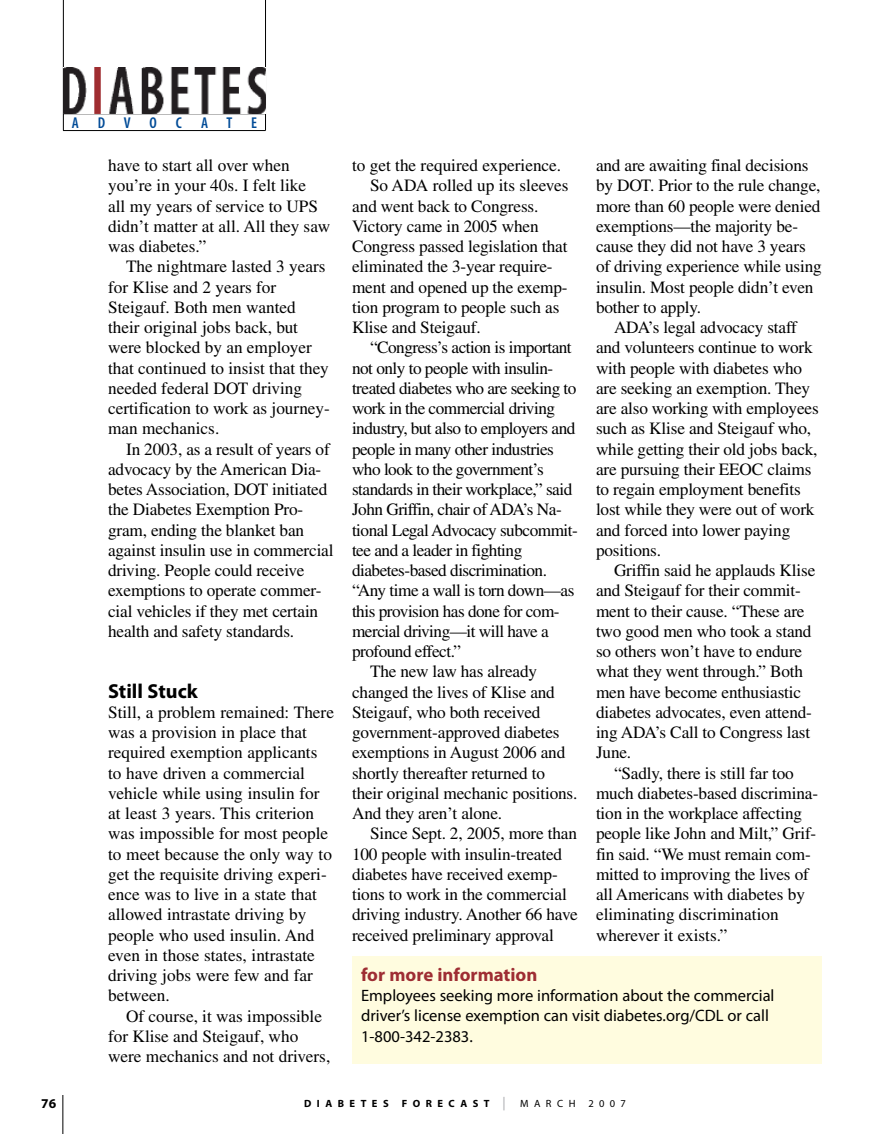
<style>
.page{position:relative;width:885px;height:1134px;background:#fff}
.page>*{position:absolute;margin:0;border:0;box-sizing:border-box;transform-origin:0 0}
.t1{font:700 20.25px "Myriad Pro";color:#000}
.t2{font:700 18.75px "Myriad Pro";color:#9e2d33}
.t3{font:17.25px/20.2px "Times";letter-spacing:-.01em;color:#000}
.t4{font:17.25px "Times";letter-spacing:-.03em;color:#000}
.t5{font:16.5px/20.2px "Myriad Pro";color:#000}
.t6{font:600 condensed 15.75px "Myriad Pro";letter-spacing:1.195em;color:#004b97}
.t7{font:700 13.5px "Myriad Pro";color:#000}
.t8{font:700 10.5px "Myriad Pro";letter-spacing:.52em;color:#000}
.s1{font-weight:400;font-size:13.5px;color:#a7a9ac}
.s2{font-weight:400}
</style>
<div class="page">
<hr style="left:63px;top:1095px;width:1px;height:39px;background:#000">
<hr style="left:63px;top:0;width:1px;height:130px;background:#000">
<hr style="left:265px;top:0;width:1px;height:130px;background:#000">
<hr style="left:63px;top:130px;width:202px;height:1px;background:#000">
<hr style="left:63px;top:114px;width:202px;height:1px;background:#000">
<img style="left:63px;top:67px;width:202px;height:47px">
<div style="left:352px;top:956px;width:469px;height:108px;background:#fffcdf"></div>
<p class="t6" style="left:72px;top:113px;width:33px">A D</p>
<p class="t6" style="left:124px;top:113px;width:109px">VOCAT</p>
<p class="t6" style="left:251px;top:113px;width:7px">E</p>
<p class="t3" style="left:108px;top:155px;width:223px">have to start all over when you’re in your 40s. I felt like<br>all my years of service to UPS didn’t matter at all. All they saw was diabetes.”</p>
<p class="t3" style="left:108px;top:256px;width:223px;text-indent:18px">The nightmare lasted 3 years for Klise and 2 years for<br>Steigauf. Both men wanted their original jobs back, but were blocked by an employer that continued to insist that they needed federal DOT driving certification to work as journey&shy;man mechanics.</p>
<p class="t3" style="left:108px;top:439px;width:227px;text-indent:18px">In 2003, as a result of years of advocacy by the American Dia&shy;betes Association, DOT initiated the Diabetes Exemption Pro&shy;gram, ending the blanket ban against insulin use in commercial driving. People could receive exemptions to operate commer&shy;cial vehicles if they met certain health and safety standards.</p>
<p class="t1" style="left:108px;top:677px;width:91px">Still Stuck</p>
<p class="t3" style="left:108px;top:702px;width:227px">Still, a problem remained: There was a provision in place that required exemption applicants to have driven a commercial vehicle while using insulin for at least 3 years. This criterion was impossible for most people to meet because the only way to get the requisite driving experi&shy;ence was to live in a state that allowed intrastate driving by people who used insulin. And even in those states, intrastate driving jobs were few and far between.</p>
<p class="t3" style="left:108px;top:1006px;width:224px;text-indent:18px">Of course, it was impossible for Klise and Steigauf, who were mechanics and not drivers,</p>
<p class="t3" style="left:352px;top:155px;width:211px">to get the required experience.</p>
<p class="t3" style="left:370px;top:175px;width:200px">So ADA rolled up its sleeves</p>
<p class="t3" style="left:352px;top:196px;width:188px">and went back to Congress.</p>
<p class="t3" style="left:352px;top:216px;width:188px">Victory came in 2005 when</p>
<p class="t3" style="left:352px;top:236px;width:217px">Congress passed legislation that</p>
<p class="t3" style="left:352px;top:256px;width:202px">eliminated the 3-year require-</p>
<p class="t3" style="left:352px;top:277px;width:217px">ment and opened up the exemp-</p>
<p class="t3" style="left:352px;top:297px;width:209px">tion program to people such as</p>
<p class="t3" style="left:352px;top:317px;width:130px">Klise and Steigauf.</p>
<p class="t4" style="left:370px;top:338px;width:203px">“Congress’s action is important</p>
<p class="t4" style="left:352px;top:358px;width:203px">not only to people with insulin-</p>
<p class="t4" style="left:352px;top:378px;width:226px">treated diabetes who are seeking to</p>
<p class="t4" style="left:352px;top:399px;width:204px">work in the commercial driving</p>
<p class="t4" style="left:352px;top:419px;width:225px">industry, but also to employers and</p>
<p class="t4" style="left:352px;top:439px;width:203px">people in many other industries</p>
<p class="t4" style="left:352px;top:459px;width:193px">who look to the government’s</p>
<p class="t4" style="left:352px;top:480px;width:222px">standards in their workplace,” said</p>
<p class="t4" style="left:352px;top:500px;width:211px">John Griffin, chair of ADA’s Na-</p>
<p class="t4" style="left:352px;top:520px;width:227px">tional Legal Advocacy subcommit-</p>
<p class="t4" style="left:352px;top:540px;width:172px">tee and a leader in fighting</p>
<p class="t4" style="left:352px;top:561px;width:196px">diabetes-based discrimination.</p>
<p class="t4" style="left:352px;top:581px;width:224px">“Any time a wall is torn down—as</p>
<p class="t4" style="left:352px;top:601px;width:209px">this provision has done for com-</p>
<p class="t4" style="left:352px;top:621px;width:198px">mercial driving—it will have a</p>
<p class="t4" style="left:352px;top:642px;width:110px">profound effect.”</p>
<p class="t3" style="left:370px;top:661px;width:168px">The new law has already</p>
<p class="t3" style="left:352px;top:682px;width:204px">changed the lives of Klise and</p>
<p class="t3" style="left:352px;top:702px;width:190px">Steigauf, who both received</p>
<p class="t3" style="left:352px;top:722px;width:209px">government-approved diabetes</p>
<p class="t3" style="left:352px;top:742px;width:215px">exemptions in August 2006 and</p>
<p class="t3" style="left:352px;top:763px;width:194px">shortly thereafter returned to</p>
<p class="t3" style="left:352px;top:783px;width:227px">their original mechanic positions.</p>
<p class="t3" style="left:352px;top:803px;width:152px">And they aren’t alone.</p>
<p class="t3" style="left:370px;top:823px;width:208px">Since Sept. 2, 2005, more than</p>
<p class="t3" style="left:352px;top:844px;width:211px">100 people with insulin-treated</p>
<p class="t3" style="left:352px;top:864px;width:207px">diabetes have received exemp-</p>
<p class="t3" style="left:352px;top:884px;width:216px">tions to work in the commercial</p>
<p class="t3" style="left:352px;top:904px;width:227px">driving industry. Another 66 have</p>
<p class="t3" style="left:352px;top:925px;width:203px">received preliminary approval</p>
<p class="t3" style="left:596px;top:155px;width:227px">and are awaiting final decisions by DOT. Prior to the rule change, more than 60 people were denied exemptions—the majority be&shy;cause they did not have 3 years of driving experience while using insulin. Most people didn’t even bother to apply.</p>
<p class="t3" style="left:596px;top:317px;width:224px;text-indent:18px">ADA’s legal advocacy staff and volunteers continue to work with people with diabetes who are seeking an exemption. They are also working with employees such as Klise and Steigauf who, while getting their old jobs back, are pursuing their EEOC claims to regain employment benefits lost while they were out of work and forced into lower paying positions.</p>
<p class="t3" style="left:596px;top:560px;width:221px;text-indent:18px">Griffin said he applauds Klise and Steigauf for their commit&shy;ment to their cause. “These are two good men who took a stand so others won’t have to endure what they went through.” Both men have become enthusiastic diabetes advocates, even attend&shy;ing ADA’s Call to Congress last<br>June.</p>
<p class="t3" style="left:596px;top:763px;width:223px;text-indent:18px">“Sadly, there is still far too much diabetes-based discrimina&shy;tion in the workplace affecting people like John and Milt,” Grif&shy;fin said. “We must remain com&shy;mitted to improving the lives of all Americans with diabetes by eliminating discrimination wherever it exists.”</p>
<p class="t2" style="left:361px;top:962px;width:178px">for more information</p>
<p class="t5" style="left:361px;top:985px;width:415px">Employees seeking more information about the commercial driver’s license exemption can visit diabetes.org/CDL or call<br>1-800-342-2383.</p>
<p class="t7" style="left:41px;top:1095px;width:16px">76</p>
<p class="t8" style="left:304px;top:1096px;width:323px">Diabetes Forecast <span class="s1">|</span> <span class="s2">march 2007</span></p>
</div>
